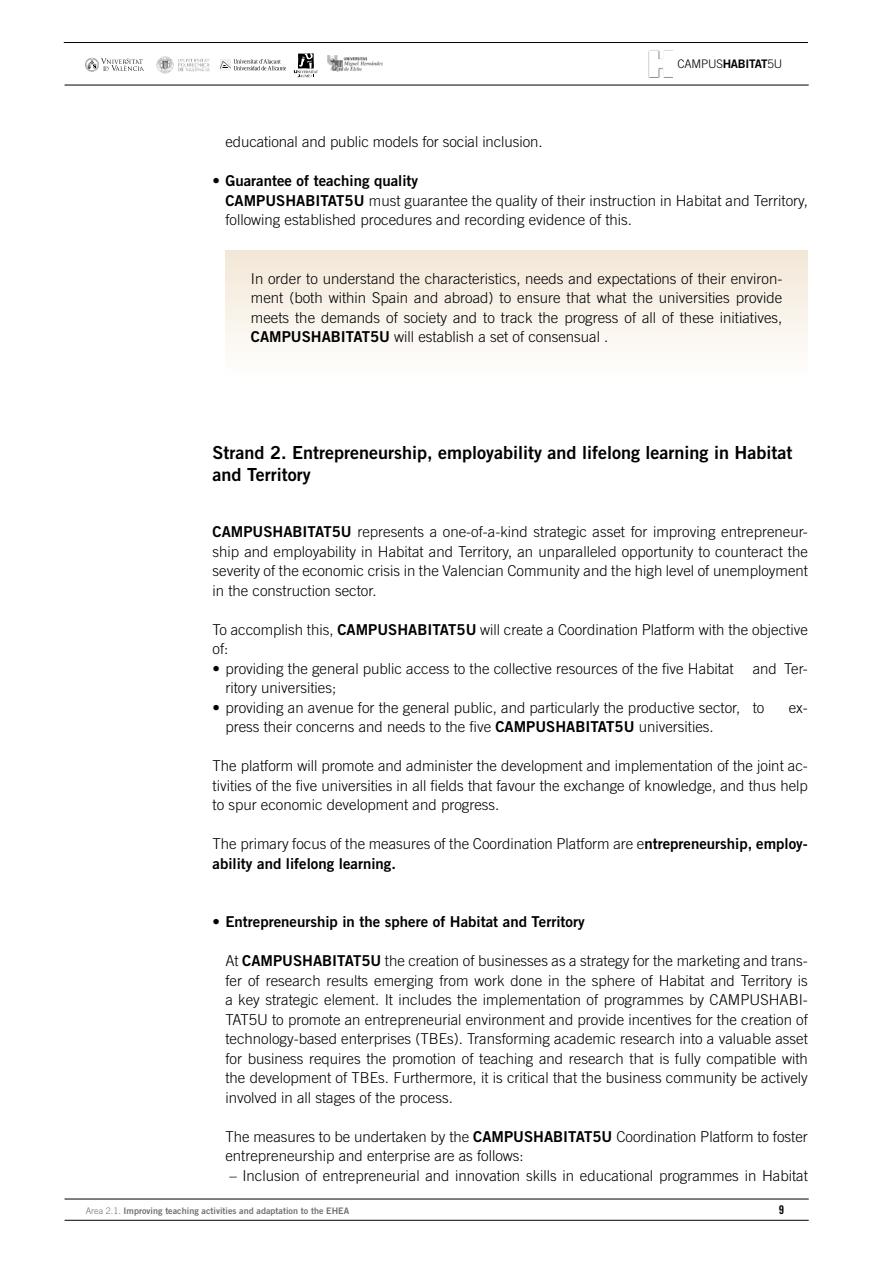
<style>
.page{position:relative;width:893px;height:1263px;background:#fff}
.page>*{position:absolute;margin:0;border:0;box-sizing:border-box;transform-origin:0 0}
.t1{font:18px/21.6px "Trade Gothic LT Std Bd 2";color:#000}
.t2{font:300 15px/19.5px "Trade Gothic LT Std";color:#000;text-align:justify}
.t3{font:15px "Trade Gothic LT Std Bd 2";color:#000}
.t4{font:12px "Trade Gothic LT Std Bd Cn 20";color:#000}
.t5{font:300 11.85px "Trade Gothic LT Std";letter-spacing:-.02em;color:#000}
.t6{font:9px "Trade Gothic LT Std Bd 2";color:#707172}
.s1{font-family:"Trade Gothic LT Std Bd 2";font-weight:400}
.s2{font-family:"Trade Gothic LT Std";font-weight:300}
</style>
<div class="page">
<svg style="left:220px;top:59px;width:66px;height:12px"></svg>
<hr style="left:65px;top:85px;width:744px;height:1px;background:#000">
<hr style="left:64px;top:42px;width:744px;height:1px;background:#000">
<hr style="left:65px;top:1220px;width:744px;height:1px;background:#000">
<hr style="left:65px;top:1199px;width:744px;height:1px;background:#000">
<div style="left:647px;top:49px;width:26px;height:28px;background:#000;opacity:.7"></div>
<svg style="left:649px;top:51px;width:24px;height:26px"></svg>
<svg style="left:85px;top:58px;width:59px;height:14px"></svg>
<svg style="left:294px;top:53px;width:24px;height:24px"></svg>
<img style="left:156px;top:56px;width:54px;height:17px">
<img style="left:327px;top:55px;width:56px;height:17px">
<div style="left:225px;top:251px;width:583px;height:131px;background:linear-gradient(to bottom,#f3e7d7,#fff)"></div>
<p class="t5" style="left:678px;top:57px;width:106px">CAMPUS<span class="s1">HABITAT</span>5U</p>
<p class="t2" style="left:225px;top:132px;width:319px">educational and public models for social inclusion.</p>
<p class="t3" style="left:213px;top:171px;width:207px"><span class="s2">•</span> Guarantee of teaching quality</p>
<p class="t2" style="left:225px;top:190px;width:584px"><span class="s1">CAMPUSHABITAT5U</span> must guarantee the quality of their instruction in Habitat and Territory, following established procedures and recording evidence of this.</p>
<p class="t2" style="left:251px;top:268px;width:533px">In order to understand the characteristics, needs and expectations of their environ&shy;ment (both within Spain and abroad) to ensure that what the universities provide meets the demands of society and to track the progress of all of these initiatives, <span class="s1">CAMPUSHABITAT5U</span> will establish a set of consensual .</p>
<p class="t1" style="left:213px;top:442px;width:581px">Strand 2. Entrepreneurship, employability and lifelong learning in Habitat and Territory</p>
<p class="t2" style="left:213px;top:522px;width:597px"><span class="s1">CAMPUSHABITAT5U</span> represents a one-of-a-kind strategic asset for improving entrepreneur&shy;ship and employability in Habitat and Territory, an unparalleled opportunity to counteract the severity of the economic crisis in the Valencian Community and the high level of unemployment in the construction sector.</p>
<p class="t2" style="left:213px;top:619px;width:597px">To accomplish this, <span class="s1">CAMPUSHABITAT5U</span> will create a Coordination Platform with the objective of:</p>
<p class="t2" style="left:213px;top:658px;width:523px">• providing the general public access to the collective resources of the five Habitat</p>
<p class="t2" style="left:753px;top:658px;width:57px">and Ter-</p>
<p class="t2" style="left:225px;top:678px;width:112px">ritory universities;</p>
<p class="t2" style="left:213px;top:697px;width:553px">• providing an avenue for the general public, and particularly the productive sector, to</p>
<p class="t2" style="left:789px;top:697px;width:21px">ex-</p>
<p class="t2" style="left:225px;top:717px;width:490px">press their concerns and needs to the five <span class="s1">CAMPUSHABITAT5U</span> universities.</p>
<p class="t2" style="left:213px;top:756px;width:597px">The platform will promote and administer the development and implementation of the joint ac&shy;tivities of the five universities in all fields that favour the exchange of knowledge, and thus help to spur economic development and progress.</p>
<p class="t2" style="left:213px;top:834px;width:597px">The primary focus of the measures of the Coordination Platform are e<span class="s1">ntrepreneurship, employ-</span></p>
<p class="t3" style="left:213px;top:854px;width:185px">ability and lifelong learning.</p>
<p class="t3" style="left:213px;top:912px;width:374px"><span class="s2">•</span> Entrepreneurship in the sphere of Habitat and Territory</p>
<p class="t2" style="left:225px;top:951px;width:584px">At <span class="s1">CAMPUSHABITAT5U</span> the creation of businesses as a strategy for the marketing and trans&shy;fer of research results emerging from work done in the sphere of Habitat and Territory is a key strategic element. It includes the implementation of programmes by CAMPUSHABI-TAT5U to promote an entrepreneurial environment and provide incentives for the creation of technology-based enterprises (TBEs). Transforming academic research into a valuable asset for business requires the promotion of teaching and research that is fully compatible with the development of TBEs. Furthermore, it is critical that the business community be actively involved in all stages of the process.</p>
<p class="t2" style="left:225px;top:1126px;width:584px">The measures to be undertaken by the <span class="s1">CAMPUSHABITAT5U</span> Coordination Platform to foster entrepreneurship and enterprise are as follows:</p>
<p class="t2" style="left:230px;top:1165px;width:580px">– Inclusion of entrepreneurial and innovation skills in educational programmes in Habitat</p>
<p class="t6" style="left:86px;top:1205px;width:265px"><span class="s2">Area 2.1.</span> Improving teaching activities and adaptation to the EHEA</p>
<p class="t4" style="left:779px;top:1202px;width:7px">9</p>
</div>
